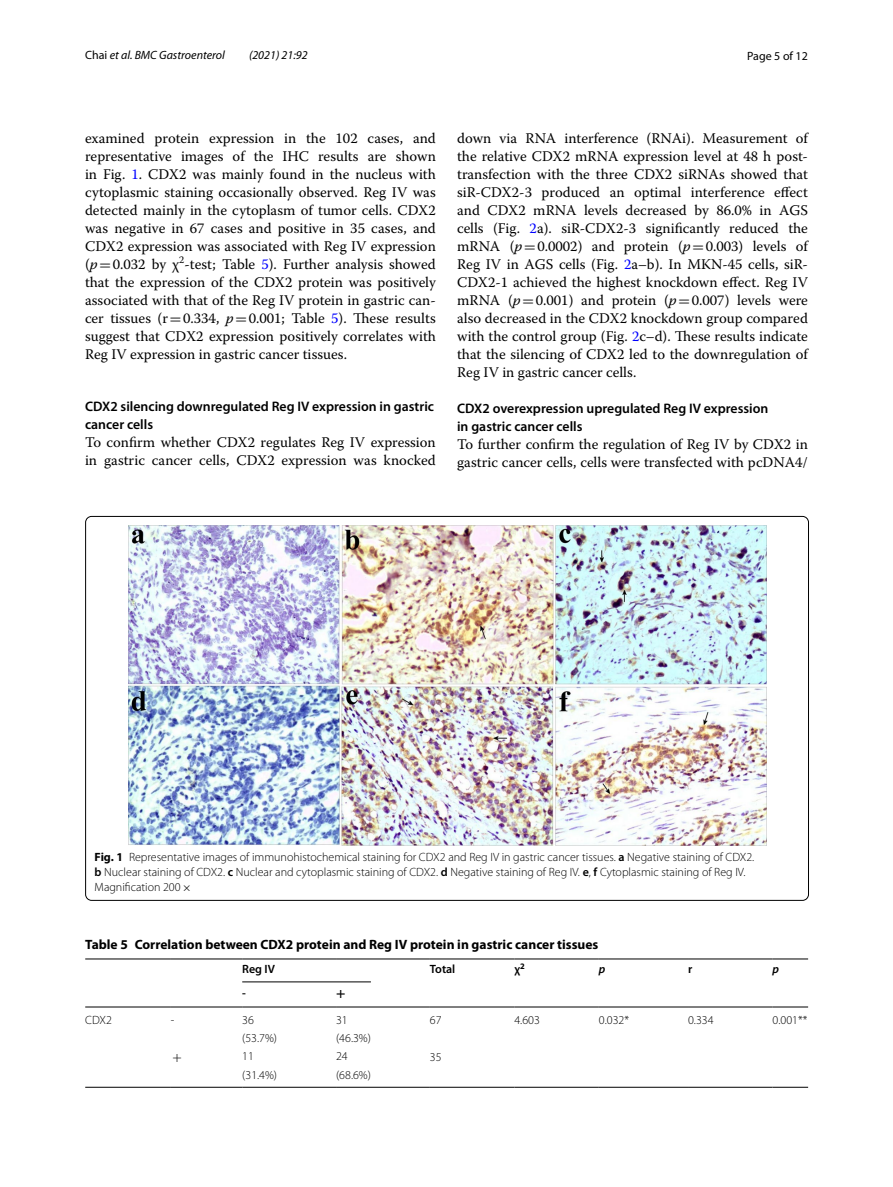
<style>
.page{position:relative;width:893px;height:1187px;background:#fff}
.page>*{position:absolute;margin:0;border:0;box-sizing:border-box;transform-origin:0 0}
.t1{font:14.7px/18px "Warnock Pro";color:#000;text-align:justify}
.t2{font:600 13.8px/18px "Myriad Pro";color:#000}
.t3{font:700 13.5px "Myriad Pro";color:#000}
.t4{font:300 12px/15px "Myriad Pro";color:#000}
.t5{font:italic 12px "Myriad Pro";color:#000}
.t6{font:600 12px "Myriad Pro";color:#000}
.t7{font:12px "Myriad Pro";color:#000}
.t8{font:italic 600 12px "Myriad Pro";color:#000}
.t9{font:12px "SPSMTSYB Bold";color:#000}
.t10{font:12px "MTSY";color:#000}
.s1{font-style:normal}
.s2{color:#00f}
.s3{font-style:italic}
.s4{font-family:"MTSY"}
.s5{font-weight:700}
.s6{font-weight:600}
.s7{font-family:"MTSY";font-weight:400}
</style>
<div class="page">
<img style="left:128px;top:525px;width:638px;height:320px">
<hr style="left:85px;top:958px;width:86px;height:1px;background:#000">
<hr style="left:171px;top:958px;width:71px;height:1px;background:#000">
<hr style="left:85px;top:1006px;width:86px;height:1px;background:#000">
<hr style="left:171px;top:1006px;width:71px;height:1px;background:#000">
<hr style="left:242px;top:958px;width:94px;height:1px;background:#000">
<hr style="left:336px;top:958px;width:94px;height:1px;background:#000">
<hr style="left:430px;top:958px;width:84px;height:1px;background:#000">
<hr style="left:430px;top:1006px;width:84px;height:1px;background:#000">
<hr style="left:514px;top:958px;width:85px;height:1px;background:#000">
<hr style="left:514px;top:1006px;width:85px;height:1px;background:#000">
<hr style="left:599px;top:958px;width:89px;height:1px;background:#000">
<hr style="left:599px;top:1006px;width:89px;height:1px;background:#000">
<hr style="left:688px;top:958px;width:84px;height:1px;background:#000">
<hr style="left:688px;top:1006px;width:84px;height:1px;background:#000">
<hr style="left:772px;top:958px;width:36px;height:1px;background:#000">
<hr style="left:772px;top:1006px;width:36px;height:1px;background:#000">
<hr style="left:242px;top:1006px;width:94px;height:1px;background:#000">
<hr style="left:336px;top:1006px;width:94px;height:1px;background:#000">
<hr style="left:85px;top:1086px;width:86px;height:1px;background:#000">
<hr style="left:514px;top:1086px;width:85px;height:1px;background:#000">
<hr style="left:599px;top:1086px;width:89px;height:1px;background:#000">
<hr style="left:688px;top:1086px;width:84px;height:1px;background:#000">
<hr style="left:772px;top:1086px;width:36px;height:1px;background:#000">
<hr style="left:171px;top:1086px;width:71px;height:1px;background:#000">
<hr style="left:430px;top:1086px;width:84px;height:1px;background:#000">
<hr style="left:242px;top:1086px;width:94px;height:1px;background:#000">
<hr style="left:336px;top:1086px;width:94px;height:1px;background:#000">
<hr style="left:242px;top:981px;width:129px;height:1px;background:#000">
<p class="t5" style="left:85px;top:48px;width:141px"><span class="s1">Chai</span> et al. BMC Gastroenterol</p>
<p class="t5" style="left:249px;top:48px;width:60px">(2021) 21:92</p>
<p class="t7" style="left:747px;top:48px;width:62px">Page 5 of 12</p>
<p class="t1" style="left:85px;top:128px;width:352px">examined protein expression in the 102 cases, and representative images of the IHC results are shown in Fig. <span class="s2">1</span>. CDX2 was mainly found in the nucleus with cytoplasmic staining occasionally observed. Reg IV was detected mainly in the cytoplasm of tumor cells. CDX2 was negative in 67 cases and positive in 35 cases, and CDX2 expression was associated with Reg IV expression (<span class="s3">p</span><span class="s4">=</span>0.032 by χ<sup>2</sup>-test; Table <span class="s2">5</span>). Further analysis showed that the expression of the CDX2 protein was positively associated with that of the Reg IV protein in gastric can&shy;cer tissues (r<span class="s4">=</span>0.334, <span class="s3">p</span><span class="s4">=</span>0.001; Table <span class="s2">5</span>). These results suggest that CDX2 expression positively correlates with Reg IV expression in gastric cancer tissues.</p>
<p class="t2" style="left:85px;top:397px;width:351px">CDX2 silencing downregulated Reg IV expression in gastric cancer cells</p>
<p class="t1" style="left:85px;top:432px;width:352px">To confirm whether CDX2 regulates Reg IV expression in gastric cancer cells, CDX2 expression was knocked</p>
<p class="t1" style="left:457px;top:128px;width:352px">down via RNA interference (RNAi). Measurement of the relative CDX2 mRNA expression level at 48 h post&shy;transfection with the three CDX2 siRNAs showed that siR-CDX2-3 produced an optimal interference effect and CDX2 mRNA levels decreased by 86.0% in AGS cells (Fig. <span class="s2">2</span>a). siR-CDX2-3 significantly reduced the mRNA (<span class="s3">p</span><span class="s4">=</span>0.0002) and protein (<span class="s3">p</span><span class="s4">=</span>0.003) levels of Reg IV in AGS cells (Fig. <span class="s2">2</span>a–b). In MKN-45 cells, siR-CDX2-1 achieved the highest knockdown effect. Reg IV mRNA (<span class="s3">p</span><span class="s4">=</span>0.001) and protein (<span class="s3">p</span><span class="s4">=</span>0.007) levels were also decreased in the CDX2 knockdown group compared with the control group (Fig. <span class="s2">2</span>c–d). These results indicate that the silencing of CDX2 led to the downregulation of Reg IV in gastric cancer cells.</p>
<p class="t2" style="left:457px;top:399px;width:313px">CDX2 overexpression upregulated Reg IV expression in gastric cancer cells</p>
<p class="t1" style="left:457px;top:434px;width:352px">To further confirm the regulation of Reg IV by CDX2 in gastric cancer cells, cells were transfected with pcDNA4/</p>
<p class="t4" style="left:95px;top:849px;width:661px"><span class="s5">Fig. 1</span> Representative images of immunohistochemical staining for CDX2 and Reg IV in gastric cancer tissues. <span class="s6">a</span> Negative staining of CDX2. <span class="s6">b</span> Nuclear staining of CDX2. <span class="s6">c</span> Nuclear and cytoplasmic staining of CDX2. <span class="s6">d</span> Negative staining of Reg IV. <span class="s6">e</span>, <span class="s6">f</span> Cytoplasmic staining of Reg IV.<br>Magnification 200<span class="s7">×</span></p>
<p class="t3" style="left:85px;top:935px;width:515px">Table 5 Correlation between CDX2 protein and Reg IV protein in gastric cancer tissues</p>
<p class="t6" style="left:242px;top:961px;width:34px">Reg IV</p>
<p class="t6" style="left:430px;top:961px;width:27px">Total</p>
<p class="t6" style="left:514px;top:961px;width:12px">χ<sup>2</sup></p>
<p class="t8" style="left:599px;top:961px;width:8px">p</p>
<p class="t6" style="left:688px;top:961px;width:6px">r</p>
<p class="t8" style="left:772px;top:961px;width:8px">p</p>
<p class="t6" style="left:242px;top:985px;width:5px">-</p>
<p class="t9" style="left:336px;top:985px;width:11px">+</p>
<p class="t4" style="left:85px;top:1012px;width:28px">CDX2</p>
<p class="t4" style="left:171px;top:1012px;width:5px">-</p>
<p class="t4" style="left:242px;top:1012px;width:13px">36</p>
<p class="t4" style="left:336px;top:1012px;width:13px">31</p>
<p class="t4" style="left:430px;top:1012px;width:13px">67</p>
<p class="t4" style="left:514px;top:1012px;width:27px">4.603</p>
<p class="t4" style="left:599px;top:1012px;width:32px">0.032*</p>
<p class="t4" style="left:688px;top:1012px;width:27px">0.334</p>
<p class="t4" style="left:772px;top:1012px;width:36px">0.001**</p>
<p class="t4" style="left:242px;top:1030px;width:36px">(53.7%)</p>
<p class="t4" style="left:336px;top:1030px;width:36px">(46.3%)</p>
<p class="t10" style="left:172px;top:1049px;width:11px">+</p>
<p class="t4" style="left:242px;top:1049px;width:13px">11</p>
<p class="t4" style="left:336px;top:1049px;width:13px">24</p>
<p class="t4" style="left:430px;top:1049px;width:13px">35</p>
<p class="t4" style="left:242px;top:1067px;width:36px">(31.4%)</p>
<p class="t4" style="left:336px;top:1067px;width:36px">(68.6%)</p>
</div>
